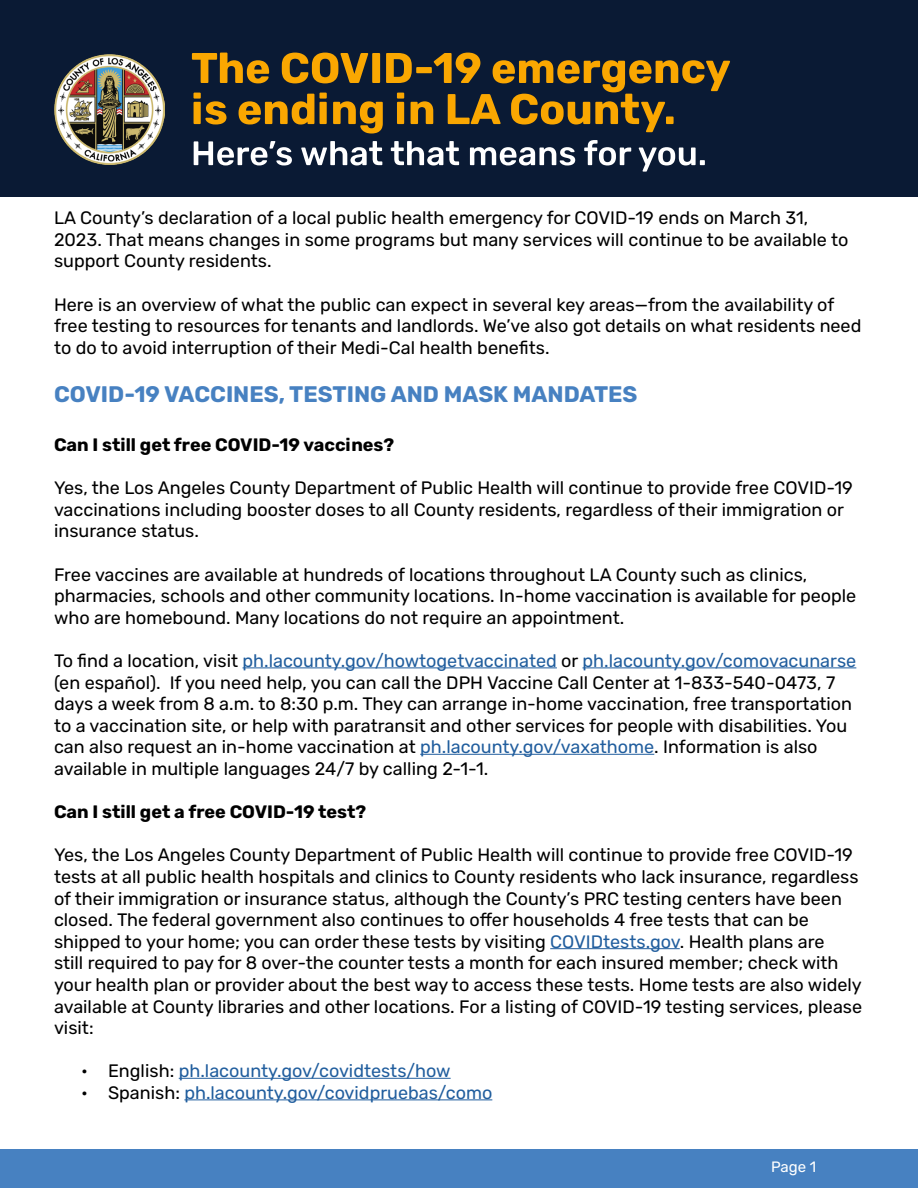
<style>
.page{position:relative;width:918px;height:1188px;background:#fff}
.page>*{position:absolute;margin:0;border:0;box-sizing:border-box;transform-origin:0 0}
.t1{font:700 22.5px "Rubik";color:#4781c1}
.t2{font:18px/21.6px "Rubik";color:#000}
.t3{font:18px "Rubik";color:#215e9e}
.t4{font:700 18px "Rubik";color:#000}
.t5{font:15px "Rubik";color:#fff}
.s1{color:#215e9e}
.s2{color:#000}
</style>
<div class="page">
<div style="left:0;top:1149px;width:918px;height:39px;background:#4781c1"></div>
<div style="left:0;top:0;width:918px;height:197px;background:#0a1a34"></div>
<hr style="left:243px;top:667px;width:314px;height:1px;background:#215e9e">
<hr style="left:582px;top:667px;width:274px;height:1px;background:#215e9e">
<hr style="left:420px;top:754px;width:234px;height:1px;background:#215e9e">
<hr style="left:550px;top:948px;width:130px;height:1px;background:#215e9e">
<hr style="left:179px;top:1078px;width:272px;height:1px;background:#215e9e">
<hr style="left:184px;top:1099px;width:308px;height:1px;background:#215e9e">
<svg style="left:194px;top:140px;width:511px;height:32px"></svg>
<svg style="left:192px;top:53px;width:538px;height:81px"></svg>
<img style="left:54px;top:54px;width:110px;height:110px">
<p class="t2" style="left:54px;top:208px;width:796px">LA County s’ declaration of a local public health emergency for COVID-19 ends on March 31,<br>2023. That means changes in some programs but many services will continue to be available to support County residents.</p>
<p class="t2" style="left:54px;top:294px;width:809px">Here is an overview of what the public can expect in several key areas—from the availability of free testing to resources for tenants and landlords. We’ve also got details on what residents need to do to avoid interruption of their Medi-Cal health benefits.</p>
<p class="t1" style="left:54px;top:382px;width:585px">COVID-19 VACCINES, TESTING AND MASK MANDATES</p>
<p class="t4" style="left:54px;top:435px;width:342px">Can I still get free COVID-19 vaccines?</p>
<p class="t2" style="left:54px;top:478px;width:800px">Yes, the Los Angeles County Department of Public Health will continue to provide free COVID-19 vaccinations including booster doses to all County residents, regardless of their immigration or insurance status.</p>
<p class="t2" style="left:54px;top:564px;width:804px">Free vaccines are available at hundreds of locations throughout LA County such as clinics, pharmacies, schools and other community locations In. -home vaccination is available for people who are homebound. Many locations do not require an appointment.</p>
<p class="t2" style="left:170px;top:650px;width:688px;text-indent:-116px">To find a location, visit <span class="s1">ph.lacounty.gov/howtogetvaccinated</span> or <span class="s1">ph.lacounty.gov/comovacunarse<br></span>If you need help, you can call the DPH Vaccine Call Center at 1-833-540-0473, 7</p>
<p class="t2" style="left:54px;top:672px;width:800px">(en español .)<br>days a week from 8 m. a . to 8:30 m.p . They can arrange in-home vaccination, free transportation to a vaccination site, or help with paratransit and other services for people with disabilities. You can also request an in-home vaccination at <span class="s1">ph.lacounty.gov/vaxathome</span>. Information is also available in multiple languages 24/7 by calling 2-1-1.</p>
<p class="t4" style="left:54px;top:802px;width:314px">Can I still get a free COVID-19 test?</p>
<p class="t2" style="left:54px;top:845px;width:810px">Yes, the Los Angeles County Department of Public Health will continue to provide free COVID-19 tests at all public health hospitals and clinics to County residents who lack insurance, regardless of their immigration or insurance status, although the County s’ PRC testing centers have been closed. The federal government also continues to offer households 4 free tests that can be shipped to your home; you can order these tests by visiting <span class="s1">COVIDtests.gov</span>. Health plans are<br>still required to pay for 8 over-the counter tests a month for each insured member; check with your health plan or provider about the best way to access these tests. Home tests are also widely available at County libraries and other locations. For a listing of COVID-19 testing services, please visit:</p>
<p class="t3" style="left:108px;top:1061px;width:344px"><span class="s2">English:</span> ph.lacounty.gov/covidtests/how</p>
<p class="t2" style="left:81px;top:1061px;width:8px">•</p>
<p class="t2" style="left:81px;top:1082px;width:8px">•</p>
<p class="t3" style="left:108px;top:1083px;width:386px"><span class="s2">Spanish:</span> ph.lacounty.gov/covidpruebas/como</p>
<p class="t5" style="left:771px;top:1158px;width:47px">Page 1</p>
</div>
